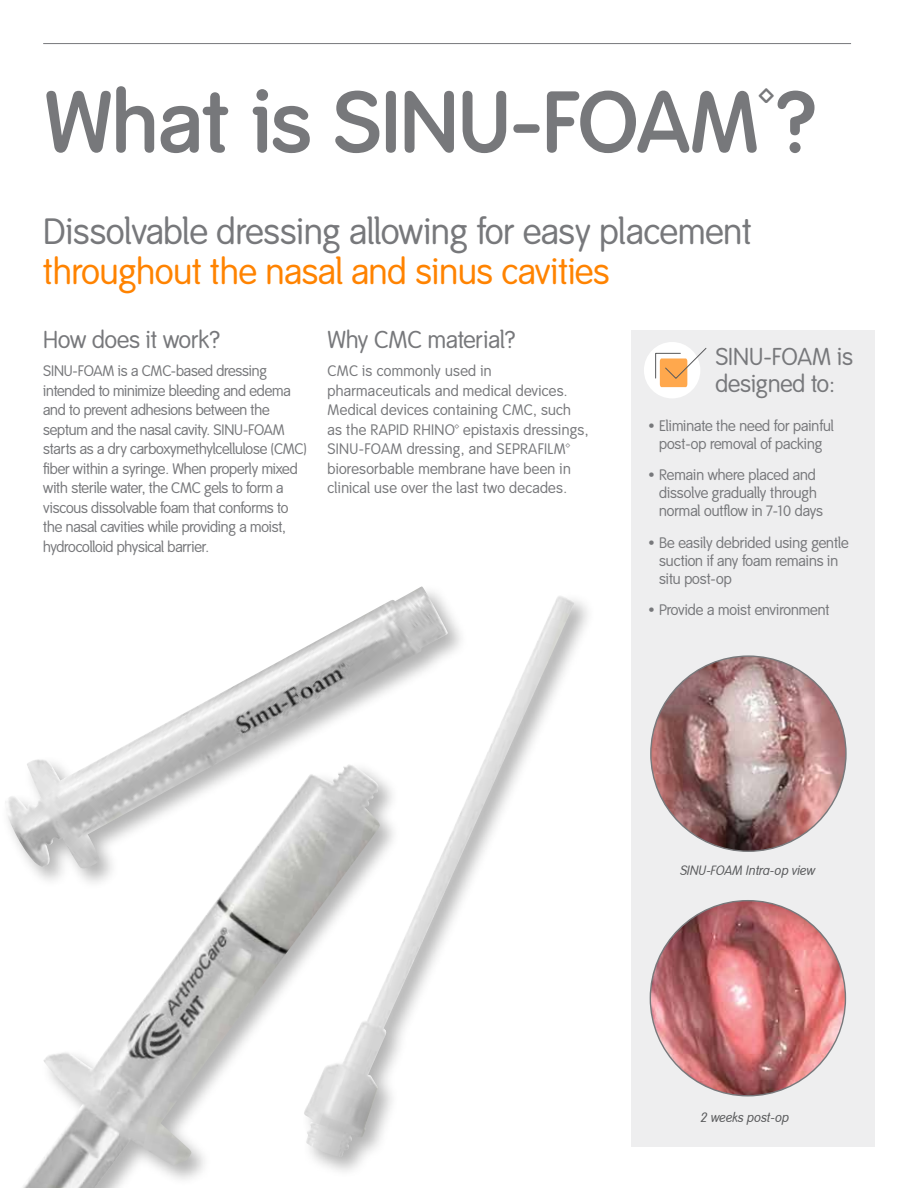
<style>
.page{position:relative;width:918px;height:1188px;background:#fff}
.page>*{position:absolute;margin:0;border:0;box-sizing:border-box;transform-origin:0 0}
.t1{font:600 85.5px "Smith&Nephew";color:#77787b}
.t2{font:36px "Smith&Nephew";color:#77787b}
.t3{font:36px "Smith&Nephew";color:#ff8300}
.t4{font:24px/27px "Smith&Nephew";color:#77787b}
.t5{font:15px/19.5px "Smith&Nephew";color:#77787b}
.t6{font:15px/19.5px "Smith&Nephew";letter-spacing:.02em;color:#77787b}
.t7{font:italic 13.35px "Smith&Nephew";color:#58595b}
</style>
<div class="page">
<hr style="left:43px;top:43px;width:808px;height:1px;background:#77787b">
<img style="left:23px;top:890px;width:277px;height:298px">
<div style="left:1px;top:583px;width:468px;height:307px;background:#000;opacity:.3"></div>
<img style="left:5px;top:587px;width:443px;height:283px">
<div style="left:300px;top:591px;width:297px;height:588px;background:#000;opacity:.3"></div>
<img style="left:304px;top:595px;width:272px;height:562px">
<div style="left:631px;top:330px;width:243px;height:816px;background:#eeeeef"></div>
<img style="left:650px;top:901px;width:195px;height:195px;border-radius:98px">
<img style="left:651px;top:656px;width:195px;height:195px;border-radius:98px">
<div style="left:644px;top:342px;width:56px;height:56px;background:#fff;border-radius:50%"></div>
<svg style="left:655px;top:348px;width:52px;height:39px"></svg>
<h1 class="t1" style="left:45px;top:73px;width:773px">What is SINU-FOAM<sup>™</sup>?</h1>
<h2 class="t2" style="left:43px;top:211px;width:710px">Dissolvable dressing allowing for easy placement</h2>
<h2 class="t3" style="left:43px;top:251px;width:568px">throughout the nasal and sinus cavities</h2>
<h3 class="t4" style="left:43px;top:327px;width:178px">How does it work?</h3>
<p class="t5" style="left:43px;top:362px;width:265px">SINU-FOAM is a CMC-based dressing intended to minimize bleeding and edema and to prevent adhesions between the septum and the nasal cavity. SINU-FOAM starts as a dry carboxymethylcellulose (CMC) fiber within a syringe. When properly mixed with sterile water, the CMC gels to form a viscous dissolvable foam that conforms to the nasal cavities while providing a moist, hydrocolloid physical barrier.</p>
<h3 class="t4" style="left:328px;top:327px;width:189px">Why CMC material?</h3>
<p class="t6" style="left:328px;top:362px;width:262px">CMC is commonly used in pharmaceuticals and medical devices.<br>Medical devices containing CMC, such as the RAPID RHINO™ epistaxis dressings, SINU-FOAM dressing, and SEPRAFILM™ bioresorbable membrane have been in clinical use over the last two decades.</p>
<h3 class="t4" style="left:715px;top:344px;width:139px">SINU-FOAM is designed to:</h3>
<p class="t5" style="left:648px;top:417px;width:187px;line-height:18px;text-align:center">• Eliminate the need for painful post-op removal of packing</p>
<p class="t5" style="left:659px;top:467px;width:166px;line-height:18px;text-indent:-11px">• Remain where placed and dissolve gradually through normal outflow in 7-10 days</p>
<p class="t5" style="left:659px;top:534px;width:191px;line-height:18px;text-indent:-11px">• Be easily debrided using gentle suction if any foam remains in situ post-op</p>
<p class="t5" style="left:648px;top:601px;width:183px">• Provide a moist environment</p>
<p class="t7" style="left:681px;top:863px;width:136px">SINU-FOAM Intra-op view</p>
<p class="t7" style="left:701px;top:1110px;width:90px">2 weeks post-op</p>
</div>
